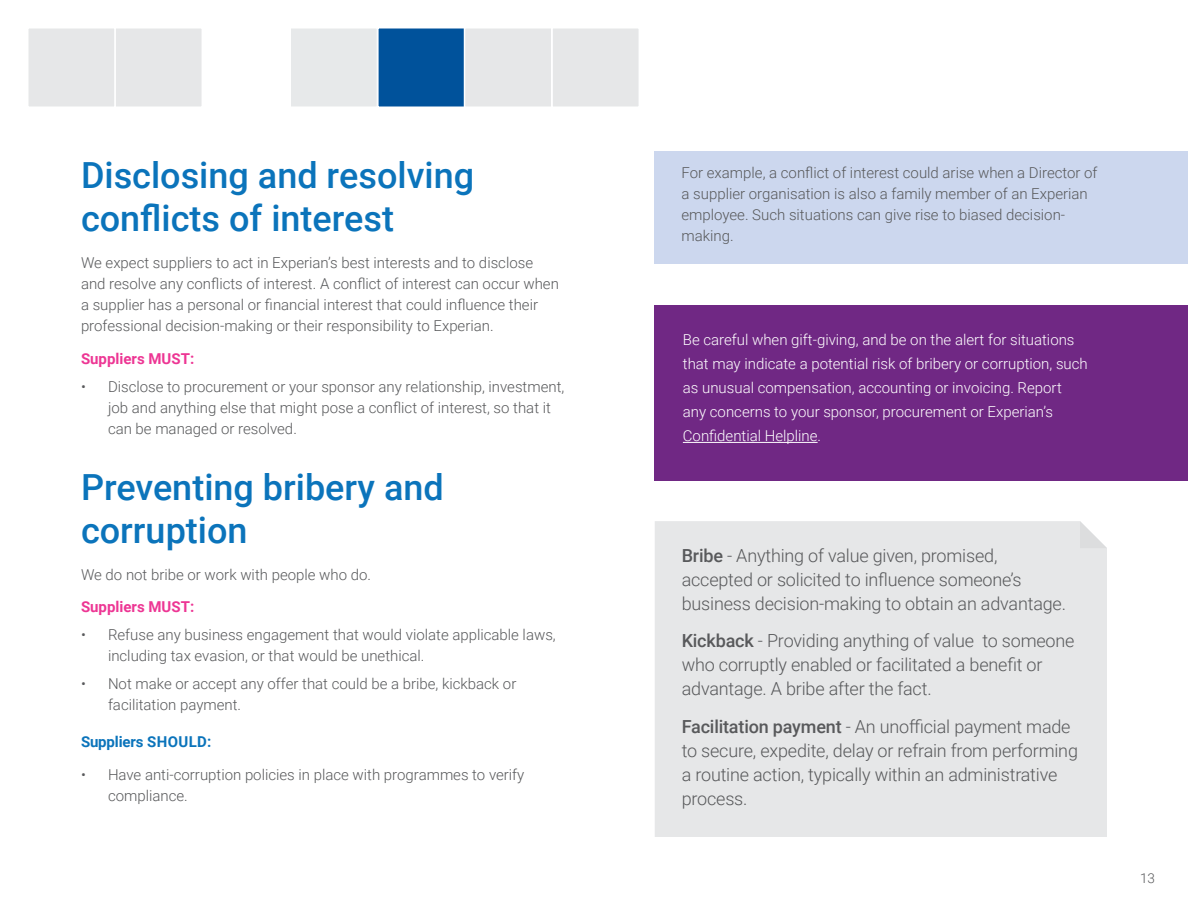
<style>
.page{position:relative;width:1188px;height:918px;background:#fff}
.page>*{position:absolute;margin:0;border:0;box-sizing:border-box;transform-origin:0 0}
.t1{font:500 36px/43.2px "Roboto";color:#0b74bb}
.t2{font:300 18px/24px "Roboto";letter-spacing:-.01em;color:#58595b}
.t3{font:300 15px/21px "Roboto";color:#58595b}
.t4{font:300 15px/24px "Roboto";color:#fff}
.t5{font:700 15px "Roboto";color:#ed3694}
.t6{font:700 15px "Roboto";letter-spacing:-.01em;color:#0b74bb}
.t7{font:300 13.5px "Roboto";color:#58595b}
.s1{font-weight:500}
</style>
<div class="page">
<div style="left:655px;top:151px;width:533px;height:113px;background:#ccd7ee"></div>
<div style="left:655px;top:305px;width:533px;height:176px;background:#702884"></div>
<div style="left:655px;top:521px;width:452px;height:316px;background:#e6e7e8"></div>
<svg style="left:1080px;top:521px;width:27px;height:27px"></svg>
<hr style="left:683px;top:442px;width:135px;height:1px;background:#fff">
<div style="left:290px;top:27px;width:88px;height:81px;background:#e7e9ea;border:2px solid #fff"></div>
<div style="left:377px;top:27px;width:89px;height:81px;background:#00529b;border:2px solid #fff"></div>
<div style="left:464px;top:27px;width:88px;height:81px;background:#e6e7e8;border:2px solid #fff"></div>
<div style="left:551px;top:27px;width:89px;height:81px;background:#e6e7e8;border:2px solid #fff"></div>
<div style="left:114px;top:27px;width:89px;height:81px;background:#e6e7e8;border:2px solid #fff"></div>
<div style="left:27px;top:27px;width:89px;height:81px;background:#e6e7e8;border:2px solid #fff"></div>
<h1 class="t1" style="left:81px;top:152px;width:395px">Disclosing and resolving conflicts of interest</h1>
<p class="t3" style="left:81px;top:251px;width:479px">We expect suppliers to act in Experian’s best interests and to disclose and resolve any conflicts of interest. A conflict of interest can occur when a supplier has a personal or financial interest that could influence their professional decision-making or their responsibility to Experian.</p>
<p class="t5" style="left:81px;top:348px;width:115px">Suppliers MUST:</p>
<p class="t3" style="left:108px;top:376px;width:458px;text-indent:-27px">• Disclose to procurement or your sponsor any relationship, investment, job and anything else that might pose a conflict of interest, so that it can be managed or resolved.</p>
<h1 class="t1" style="left:81px;top:465px;width:364px">Preventing bribery and corruption</h1>
<p class="t3" style="left:81px;top:564px;width:292px">We do not bribe or work with people who do.</p>
<p class="t5" style="left:81px;top:597px;width:115px">Suppliers MUST:</p>
<p class="t3" style="left:108px;top:624px;width:449px;text-indent:-27px">• Refuse any business engagement that would violate applicable laws, including tax evasion, or that would be unethical.</p>
<p class="t3" style="left:108px;top:673px;width:410px;text-indent:-27px">• Not make or accept any offer that could be a bribe, kickback or facilitation payment.</p>
<p class="t6" style="left:81px;top:731px;width:132px">Suppliers SHOULD:</p>
<p class="t3" style="left:108px;top:763px;width:418px;text-indent:-27px">• Have anti-corruption policies in place with programmes to verify compliance.</p>
<p class="t3" style="left:682px;top:162px;width:418px">For example, a conflict of interest could arise when a Director of a supplier organisation is also a family member of an Experian employee. Such situations can give rise to biased decision&shy;making.</p>
<p class="t4" style="left:683px;top:327px;width:406px">Be careful when gift-giving, and be on the alert for situations that may indicate a potential risk of bribery or corruption, such as unusual compensation, accounting or invoicing. Report any concerns to your sponsor, procurement or Experian’s Confidential Helpline.</p>
<p class="t2" style="left:682px;top:543px;width:386px"><span class="s1">Bribe</span> - Anything of value given, promised, accepted or solicited to influence someone’s business decision-making to obtain an advantage.</p>
<p class="t2" style="left:682px;top:628px;width:394px"><span class="s1">Kickback</span> - Providing anything of value to someone who corruptly enabled or facilitated a benefit or advantage. A bribe after the fact.</p>
<p class="t2" style="left:682px;top:714px;width:398px"><span class="s1">Facilitation payment</span> - An unofficial payment made to secure, expedite, delay or refrain from performing a routine action, typically within an administrative process.</p>
<p class="t7" style="left:1140px;top:868px;width:16px">13</p>
</div>
